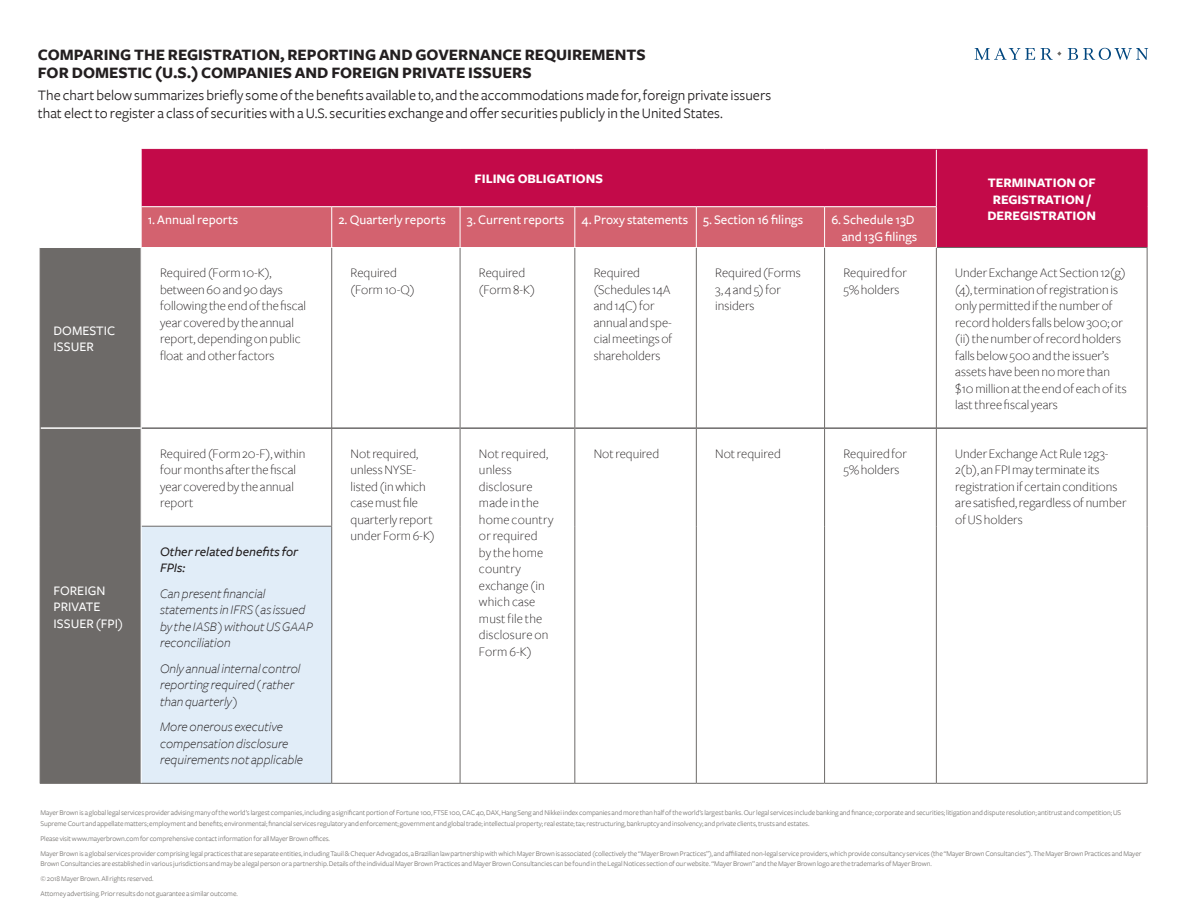
<style>
.page{position:relative;width:1188px;height:918px;background:#fff}
.page>*{position:absolute;margin:0;border:0;box-sizing:border-box;transform-origin:0 0}
.t1{font:16.5px/18px "Freight Sans Bold SC";color:#231f20}
.t2{font:15px/18px "Freight Sans";color:#231f20}
.t3{font:300 13.5px/16.5px "Freight Sans";color:#231f20}
.t4{font:italic 300 13.5px/16.5px "Freight Sans";color:#231f20}
.t5{font:500 13.5px/16.5px "Freight Sans";color:#fff}
.t6{font:700 13.5px/16.5px "Freight Sans";color:#fff;text-align:center}
.t7{font:italic 500 13.5px/16.5px "Freight Sans";color:#231f20}
.t8{font:7.5px/14.9px "Freight Sans";letter-spacing:-.01em;color:#787572}
</style>
<div class="page">
<svg style="left:975px;top:48px;width:173px;height:12px"></svg>
<div style="left:142px;top:150px;width:1005px;height:97px;background:#c30a49"></div>
<div style="left:142px;top:207px;width:794px;height:40px;background:#d3626f"></div>
<div style="left:41px;top:248px;width:100px;height:535px;background:#6d6a68"></div>
<div style="left:141px;top:526px;width:191px;height:257px;background:#e1edf8"></div>
<hr style="left:331px;top:207px;width:1px;height:40px;background:#fff">
<hr style="left:460px;top:207px;width:1px;height:40px;background:#fff">
<hr style="left:574px;top:207px;width:1px;height:40px;background:#fff">
<hr style="left:696px;top:207px;width:1px;height:40px;background:#fff">
<hr style="left:824px;top:207px;width:1px;height:40px;background:#fff">
<hr style="left:40px;top:427px;width:101px;height:2px;background:#fff">
<hr style="left:332px;top:428px;width:128px;height:1px;background:#231f20">
<hr style="left:460px;top:428px;width:114px;height:1px;background:#231f20">
<hr style="left:575px;top:428px;width:121px;height:1px;background:#231f20">
<hr style="left:697px;top:428px;width:127px;height:1px;background:#231f20">
<hr style="left:825px;top:428px;width:111px;height:1px;background:#231f20">
<hr style="left:331px;top:248px;width:1px;height:180px;background:#6d6a68">
<hr style="left:460px;top:248px;width:1px;height:180px;background:#6d6a68">
<hr style="left:574px;top:248px;width:1px;height:180px;background:#6d6a68">
<hr style="left:696px;top:248px;width:1px;height:180px;background:#6d6a68">
<hr style="left:824px;top:248px;width:1px;height:180px;background:#6d6a68">
<hr style="left:937px;top:247px;width:210px;height:1px;background:#6d6a68">
<hr style="left:936px;top:248px;width:1px;height:180px;background:#6d6a68">
<hr style="left:1147px;top:248px;width:1px;height:180px;background:#6d6a68">
<hr style="left:460px;top:428px;width:1px;height:98px;background:#6d6a68">
<hr style="left:574px;top:428px;width:1px;height:98px;background:#6d6a68">
<hr style="left:696px;top:428px;width:1px;height:98px;background:#6d6a68">
<hr style="left:824px;top:428px;width:1px;height:98px;background:#6d6a68">
<hr style="left:460px;top:526px;width:1px;height:257px;background:#6d6a68">
<hr style="left:574px;top:526px;width:1px;height:257px;background:#6d6a68">
<hr style="left:696px;top:526px;width:1px;height:257px;background:#6d6a68">
<hr style="left:824px;top:526px;width:1px;height:257px;background:#6d6a68">
<hr style="left:332px;top:783px;width:128px;height:1px;background:#6d6a68">
<hr style="left:460px;top:783px;width:115px;height:1px;background:#6d6a68">
<hr style="left:575px;top:783px;width:121px;height:1px;background:#6d6a68">
<hr style="left:696px;top:783px;width:129px;height:1px;background:#6d6a68">
<hr style="left:825px;top:783px;width:111px;height:1px;background:#6d6a68">
<hr style="left:142px;top:428px;width:190px;height:1px;background:#231f20">
<hr style="left:331px;top:428px;width:1px;height:98px;background:#6d6a68">
<hr style="left:936px;top:428px;width:211px;height:1px;background:#231f20">
<hr style="left:936px;top:428px;width:1px;height:98px;background:#6d6a68">
<hr style="left:1147px;top:428px;width:1px;height:98px;background:#6d6a68">
<hr style="left:936px;top:526px;width:1px;height:257px;background:#6d6a68">
<hr style="left:1147px;top:526px;width:1px;height:257px;background:#6d6a68">
<hr style="left:142px;top:526px;width:190px;height:1px;background:#6d6a68">
<hr style="left:331px;top:527px;width:1px;height:256px;background:#6d6a68">
<hr style="left:141px;top:783px;width:191px;height:1px;background:#6d6a68">
<hr style="left:936px;top:783px;width:211px;height:1px;background:#6d6a68">
<hr style="left:141px;top:526px;width:1px;height:257px;background:#fff">
<hr style="left:40px;top:248px;width:1px;height:180px;background:#6d6a68">
<hr style="left:40px;top:428px;width:1px;height:98px;background:#6d6a68">
<hr style="left:40px;top:526px;width:1px;height:257px;background:#6d6a68">
<hr style="left:40px;top:783px;width:101px;height:1px;background:#6d6a68">
<hr style="left:141px;top:206px;width:191px;height:1px;background:#fff">
<hr style="left:332px;top:206px;width:128px;height:1px;background:#fff">
<hr style="left:460px;top:206px;width:115px;height:1px;background:#fff">
<hr style="left:575px;top:206px;width:121px;height:1px;background:#fff">
<hr style="left:696px;top:206px;width:129px;height:1px;background:#fff">
<hr style="left:825px;top:206px;width:112px;height:1px;background:#fff">
<hr style="left:936px;top:149px;width:211px;height:1px;background:#c30a49">
<hr style="left:1147px;top:150px;width:1px;height:57px;background:#c30a49">
<hr style="left:1147px;top:207px;width:1px;height:40px;background:#c30a49">
<hr style="left:936px;top:150px;width:1px;height:56px;background:#fff">
<hr style="left:936px;top:207px;width:1px;height:40px;background:#fff">
<hr style="left:142px;top:149px;width:190px;height:1px;background:#c30a49">
<hr style="left:332px;top:149px;width:128px;height:1px;background:#c30a49">
<hr style="left:460px;top:149px;width:115px;height:1px;background:#c30a49">
<hr style="left:575px;top:149px;width:121px;height:1px;background:#c30a49">
<hr style="left:696px;top:149px;width:129px;height:1px;background:#c30a49">
<hr style="left:825px;top:149px;width:111px;height:1px;background:#c30a49">
<h1 class="t1" style="left:38px;top:46px;width:610px">COMPARING THE REGISTRATION, REPORTING AND GOVERNANCE REQUIREMENTS<br>FOR DOMESTIC (U.S.) COMPANIES AND FOREIGN PRIVATE ISSUERS</h1>
<p class="t2" style="left:38px;top:87px;width:735px">The chart below summarizes briefly some of the benefits available to, and the accommodations made for, foreign private issuers that elect to register a class of securities with a U.S. securities exchange and offer securities publicly in the United States.</p>
<h3 class="t6" style="left:474px;top:171px;width:130px">FILING OBLIGATIONS</h3>
<h3 class="t6" style="left:988px;top:175px;width:110px">TERMINATION OF<br>REGISTRATION /</h3>
<h3 class="t5" style="left:54px;top:323px;width:63px">DOMESTIC<br>ISSUER</h3>
<h3 class="t5" style="left:54px;top:582px;width:71px">FOREIGN<br>PRIVATE<br>ISSUER (FPI)</h3>
<h3 class="t5" style="left:148px;top:212px;width:92px">1. Annual reports</h3>
<h3 class="t5" style="left:338px;top:212px;width:109px">2. Quarterly reports</h3>
<h3 class="t5" style="left:467px;top:212px;width:99px">3. Current reports</h3>
<h3 class="t5" style="left:582px;top:212px;width:223px">4. Proxy statements 5. Section 16 filings</h3>
<h3 class="t5" style="left:831px;top:212px;width:85px">6. Schedule 13D</h3>
<h3 class="t6" style="left:987px;top:208px;width:110px">DEREGISTRATION</h3>
<h3 class="t5" style="left:842px;top:228px;width:77px">and 13G filings</h3>
<h3 class="t3" style="left:160px;top:265px;width:148px">Required (Form 10-K), between 60 and 90 days following the end of the fiscal year covered by the annual report, depending on public float and other factors</h3>
<h3 class="t3" style="left:351px;top:265px;width:65px">Required (Form 10-Q)</h3>
<h3 class="t3" style="left:479px;top:265px;width:57px">Required (Form 8-K)</h3>
<h3 class="t3" style="left:594px;top:265px;width:80px">Required (Schedules 14A and 14C) for annual and spe&shy;cial meetings of shareholders</h3>
<h3 class="t3" style="left:715px;top:265px;width:87px">Required (Forms<br>3, 4 and 5) for insiders</h3>
<h3 class="t3" style="left:843px;top:265px;width:65px">Required for<br>5% holders</h3>
<p class="t3" style="left:955px;top:265px;width:173px">Under Exchange Act Section 12(g) (4), termination of registration is only permitted if the number of record holders falls below 300; or (ii) the number of record holders falls below 500 and the issuer’s assets have been no more than $10 million at the end of each of its last three fiscal years</p>
<h3 class="t3" style="left:160px;top:445px;width:147px">Required (Form 20-F), within four months after the fiscal year covered by the annual report</h3>
<h3 class="t3" style="left:351px;top:445px;width:85px">Not required, unless NYSE&shy;listed (in which case must file quarterly report under Form 6-K)</h3>
<h3 class="t3" style="left:479px;top:445px;width:76px">Not required, unless disclosure made in the home country or required<br>by the home country exchange (in which case must file the disclosure on<br>Form 6-K)</h3>
<h3 class="t3" style="left:594px;top:445px;width:67px">Not required</h3>
<h3 class="t3" style="left:715px;top:445px;width:67px">Not required</h3>
<h3 class="t3" style="left:843px;top:445px;width:65px">Required for<br>5% holders</h3>
<h3 class="t3" style="left:955px;top:445px;width:173px">Under Exchange Act Rule 12g3-<br>2(b), an FPI may terminate its registration if certain conditions are satisfied, regardless of number of US holders</h3>
<h3 class="t7" style="left:160px;top:543px;width:140px">Other related benefits for<br>FPIs:</h3>
<h3 class="t4" style="left:160px;top:585px;width:154px">Can present financial statements in IFRS (as issued by the IASB) without US GAAP reconciliation</h3>
<h3 class="t4" style="left:160px;top:660px;width:142px">Only annual internal control reporting required (rather than quarterly)</h3>
<h3 class="t4" style="left:160px;top:719px;width:145px">More onerous executive compensation disclosure requirements not applicable</h3>
<p class="t8" style="left:40px;top:808px;width:1082px;line-height:10.5px">Mayer Brown is a global legal services provider advising many of the world’s largest companies, including a significant portion of Fortune 100, FTSE 100, CAC 40, DAX, Hang Seng and Nikkei index companies and more than half of the world’s largest banks. Our legal services include banking and finance; corporate and securities; litigation and dispute resolution; antitrust and competition; US<br>Supreme Court and appellate matters; employment and benefits; environmental; financial services regulatory and enforcement; government and global trade; intellectual property; real estate; tax; restructuring, bankruptcy and insolvency; and private clients, trusts and estates.</p>
<p class="t8" style="left:40px;top:831px;width:1103px">Please visit www.mayerbrown.com for comprehensive contact information for all Mayer Brown offices.<br>Mayer Brown is a global services provider comprising legal practices that are separate entities, including Tauil &amp; Chequer Advogados, a Brazilian law partnership with which Mayer Brown is associated (collectively the “Mayer Brown Practices”), and affiliated non-legal service providers, which provide consultancy services (the “Mayer Brown Consultancies”). The Mayer Brown Practices and Mayer</p>
<p class="t8" style="left:40px;top:856px;width:893px">Brown Consultancies are established in various jurisdictions and may be a legal person or a partnership. Details of the individual Mayer Brown Practices and Mayer Brown Consultancies can be found in the Legal Notices section of our website. “Mayer Brown” and the Mayer Brown logo are the trademarks of Mayer Brown. © 2018 Mayer Brown. All rights reserved.<br>Attorney advertising. Prior results do not guarantee a similar outcome.</p>
</div>
